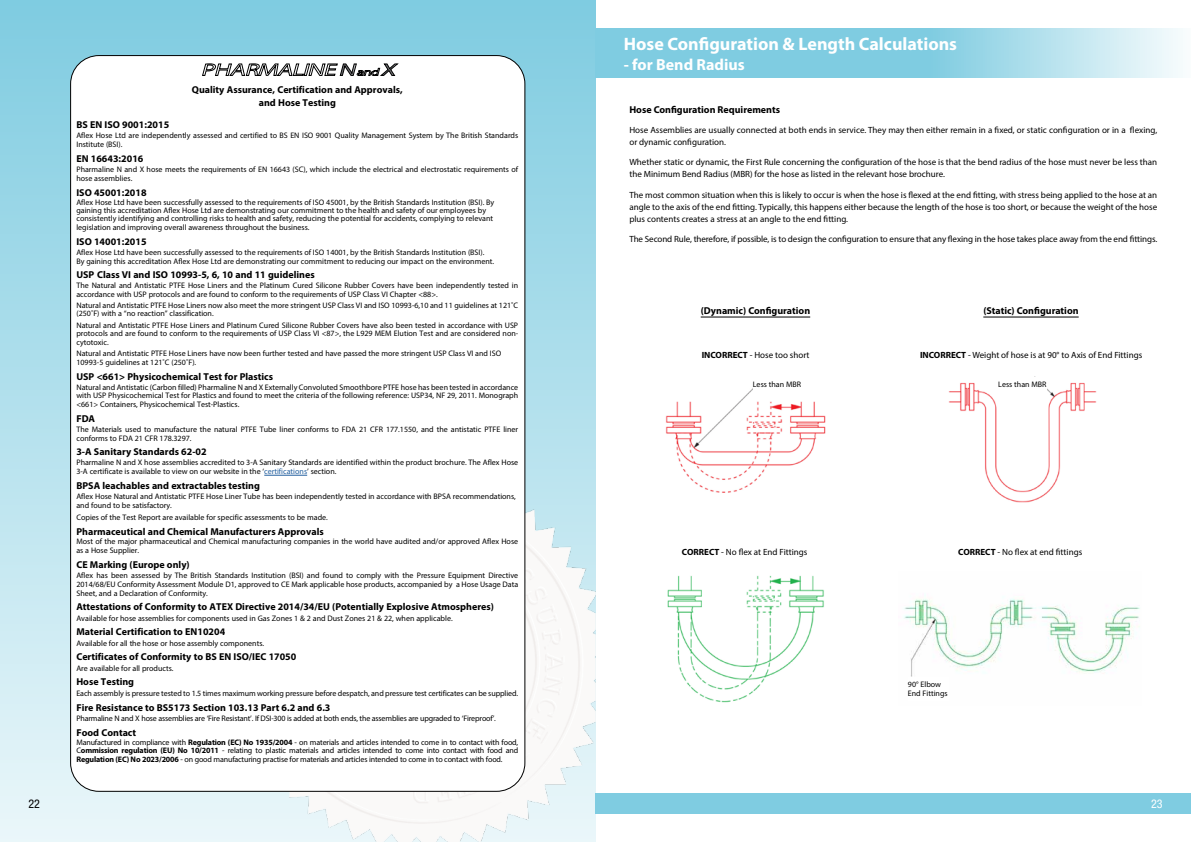
<style>
.page{position:relative;width:1191px;height:842px;background:#fff}
.page>*{position:absolute;margin:0;border:0;box-sizing:border-box;transform-origin:0 0}
.t1{font:700 18px "Myriad Pro";color:#fff}
.t2{font:700 16px "Myriad Pro";color:#fff}
.t3{font:condensed 12px "Helvetica Neue LT Std";color:#000}
.t4{font:condensed 12px "Helvetica Neue LT Std";color:#fff}
.t5{font:700 10px/13px "Myriad Pro";color:#000;text-align:center}
.t6{font:9px/12px "Myriad Pro";color:#000}
.t7{font:8px/9px "Myriad Pro";color:#000}
.t8{font:8px "Myriad Pro";letter-spacing:-.02em;color:#000}
.s1{color:#215e9e}
.s2{font-weight:700}
</style>
<div class="page">
<div style="left:0;top:0;width:595px;height:842px;background:linear-gradient(to bottom,#7dcade,#e5f1f4)"></div>
<img style="left:201px;top:415px;width:394px;height:427px">
<div style="left:71px;top:56px;width:454px;height:735px;background:#fff;border-radius:28px"></div>
<hr style="left:264px;top:475px;width:43px;height:1px;background:#215e9e">
<svg style="left:202px;top:64px;width:196px;height:12px"></svg>
<div style="left:595px;top:793px;width:596px;height:21px;background:#7fcce1"></div>
<svg style="left:595px;top:28px;width:585px;height:50px;background:#98d5e6"></svg>
<hr style="left:700px;top:316px;width:110px;height:1px;background:#000">
<hr style="left:983px;top:316px;width:95px;height:1px;background:#000">
<img style="left:665px;top:388px;width:161px;height:105px">
<div style="left:753px;top:377px;width:79px;height:13px;background:#fff"></div>
<img style="left:667px;top:575px;width:157px;height:128px">
<img style="left:948px;top:376px;width:149px;height:127px">
<div style="left:987px;top:377px;width:59px;height:13px;background:#fff"></div>
<img style="left:904px;top:599px;width:236px;height:78px">
<h3 class="t3" style="left:28px;top:796px;width:13px">22</h3>
<p class="t5" style="left:192px;top:83px;width:212px">Quality Assurance, Certification and Approvals, and Hose Testing</p>
<p class="t5" style="left:76px;top:118px;width:94px">BS EN ISO 9001:2015</p>
<p class="t7" style="left:76px;top:131px;width:443px">Aflex Hose Ltd are independently assessed and certified to BS EN ISO 9001 Quality Management System by The British Standards<br>Institute (BSI).</p>
<p class="t5" style="left:76px;top:152px;width:69px">EN 16643:2016</p>
<p class="t7" style="left:76px;top:165px;width:443px">Pharmaline N and X hose meets the requirements of EN 16643 (SC), which include the electrical and electrostatic requirements of hose assemblies.</p>
<p class="t5" style="left:76px;top:185px;width:72px">ISO 45001:2018</p>
<p class="t7" style="left:76px;top:198px;width:419px;line-height:8px">Aflex Hose Ltd have been successfully assessed to the requirements of ISO 45001, by the British Standards Institution (BSI). By gaining this accreditation Aflex Hose Ltd are demonstrating our commitment to the health and safety of our employees by consistently identifying and controlling risks to health and safety, reducing the potential for accidents, complying to relevant</p>
<p class="t7" style="left:76px;top:223px;width:234px">legislation and improving overall awareness throughout the business.</p>
<p class="t5" style="left:76px;top:234px;width:72px">ISO 14001:2015</p>
<p class="t7" style="left:76px;top:247px;width:419px">Aflex Hose Ltd have been successfully assessed to the requirements of ISO 14001, by the British Standards Institution (BSI).<br>By gaining this accreditation Aflex Hose Ltd are demonstrating our commitment to reducing our impact on the environment.</p>
<p class="t5" style="left:76px;top:268px;width:240px">USP Class VI and ISO 10993-5, 6, 10 and 11 guidelines</p>
<p class="t7" style="left:76px;top:281px;width:443px;line-height:8.5px">The Natural and Antistatic PTFE Hose Liners and the Platinum Cured Silicone Rubber Covers have been independently tested in accordance with USP protocols and are found to conform to the requirements of USP Class VI Chapter &lt;88&gt;.</p>
<p class="t7" style="left:76px;top:301px;width:443px;line-height:8.5px">Natural and Antistatic PTFE Hose Liners now also meet the more stringent USP Class VI and ISO 10993-6,10 and 11 guidelines at 121˚C (250˚F) with a “no reaction” classification.</p>
<p class="t7" style="left:76px;top:321px;width:443px;line-height:8.5px;text-align:justify">Natural and Antistatic PTFE Hose Liners and Platinum Cured Silicone Rubber Covers have also been tested in accordance with USP protocols and are found to conform to the requirements of USP Class VI &lt;87&gt;, the L929 MEM Elution Test and are considered non&shy;cytotoxic.</p>
<p class="t7" style="left:76px;top:349px;width:426px">Natural and Antistatic PTFE Hose Liners have now been further tested and have passed the more stringent USP Class VI and ISO<br>10993-5 guidelines at 121˚C (250˚F).</p>
<p class="t5" style="left:76px;top:370px;width:198px">USP &lt;661&gt; Physicochemical Test for Plastics</p>
<p class="t7" style="left:76px;top:383px;width:443px;line-height:8.7px;text-align:justify">Natural and Antistatic (Carbon filled) Pharmaline N and X Externally Convoluted Smoothbore PTFE hose has been tested in accordance with USP Physicochemical Test for Plastics and found to meet the criteria of the following reference: USP34, NF 29, 2011. Monograph &lt;661&gt; Containers, Physicochemical Test-Plastics.</p>
<p class="t5" style="left:76px;top:412px;width:20px">FDA</p>
<p class="t7" style="left:76px;top:424px;width:443px">The Materials used to manufacture the natural PTFE Tube liner conforms to FDA 21 CFR 177.1550, and the antistatic PTFE liner conforms to FDA 21 CFR 178.3297.</p>
<p class="t5" style="left:76px;top:445px;width:132px">3-A Sanitary Standards 62-02</p>
<p class="t7" style="left:76px;top:458px;width:443px">Pharmaline N and X hose assemblies accredited to 3-A Sanitary Standards are identified within the product brochure. The Aflex Hose<br>3-A certificate is available to view on our website in the ‘<span class="s1">certifications</span>’ section.</p>
<p class="t5" style="left:76px;top:479px;width:185px">BPSA leachables and extractables testing</p>
<p class="t7" style="left:76px;top:492px;width:441px">Aflex Hose Natural and Antistatic PTFE Hose Liner Tube has been independently tested in accordance with BPSA recommendations, and found to be satisfactory.</p>
<p class="t7" style="left:76px;top:512px;width:253px">Copies of the Test Report are available for specific assessments to be made.</p>
<p class="t5" style="left:76px;top:524px;width:249px">Pharmaceutical and Chemical Manufacturers Approvals</p>
<p class="t7" style="left:76px;top:537px;width:443px">Most of the major pharmaceutical and Chemical manufacturing companies in the world have audited and/or approved Aflex Hose as a Hose Supplier.</p>
<p class="t5" style="left:76px;top:558px;width:115px">CE Marking (Europe only)</p>
<p class="t7" style="left:76px;top:571px;width:443px;line-height:8.7px;text-align:justify">Aflex has been assessed by The British Standards Institution (BSI) and found to comply with the Pressure Equipment Directive 2014/68/EU Conformity Assessment Module D1, approved to CE Mark applicable hose products, accompanied by a Hose Usage Data Sheet, and a Declaration of Conformity.</p>
<p class="t5" style="left:76px;top:600px;width:419px">Attestations of Conformity to ATEX Directive 2014/34/EU (Potentially Explosive Atmospheres)</p>
<p class="t7" style="left:76px;top:613px;width:378px">Available for hose assemblies for components used in Gas Zones 1 &amp; 2 and Dust Zones 21 &amp; 22, when applicable.</p>
<p class="t5" style="left:76px;top:625px;width:150px">Material Certification to EN10204</p>
<p class="t7" style="left:76px;top:638px;width:189px">Available for all the hose or hose assembly components.</p>
<p class="t5" style="left:76px;top:650px;width:221px">Certificates of Conformity to BS EN ISO/IEC 17050</p>
<p class="t7" style="left:76px;top:663px;width:99px">Are available for all products.</p>
<p class="t5" style="left:76px;top:675px;width:59px">Hose Testing</p>
<p class="t7" style="left:76px;top:688px;width:443px">Each assembly is pressure tested to 1.5 times maximum working pressure before despatch, and pressure test certificates can be supplied.</p>
<p class="t5" style="left:76px;top:700px;width:256px">Fire Resistance to BS5173 Section 103.13 Part 6.2 and 6.3</p>
<p class="t8" style="left:76px;top:713px;width:421px">Pharmaline N and X hose assemblies are ‘Fire Resistant’. If DSI-300 is added at both ends, the assemblies are upgraded to ‘Fireproof’.</p>
<p class="t5" style="left:76px;top:725px;width:61px">Food Contact</p>
<p class="t7" style="left:76px;top:738px;width:443px;line-height:8.2px;text-align:justify">Manufactured in compliance with <span class="s2">Regulation (EC) No 1935/2004</span> - on materials and articles intended to come in to contact with food, C<span class="s2">ommission regulation (EU) No 10/2011</span> - relating to plastic materials and articles intended to come into contact with food and <span class="s2">Regulation (EC) No 2023/2006</span> - on good manufacturing practise for materials and articles intended to come in to contact with food.</p>
<h1 class="t1" style="left:624px;top:32px;width:335px">Hose Configuration &amp; Length Calculations</h1>
<h2 class="t2" style="left:624px;top:54px;width:122px">- for Bend Radius</h2>
<p class="t5" style="left:629px;top:103px;width:152px">Hose Configuration Requirements</p>
<p class="t6" style="left:629px;top:123px;width:529px">Hose Assemblies are usually connected at both ends in service. They may then either remain in a fixed, or static configuration or in a flexing, or dynamic configuration.</p>
<p class="t6" style="left:629px;top:156px;width:529px">Whether static or dynamic, the First Rule concerning the configuration of the hose is that the bend radius of the hose must never be less than the Minimum Bend Radius (MBR) for the hose as listed in the relevant hose brochure.</p>
<p class="t6" style="left:629px;top:188px;width:529px;text-align:justify">The most common situation when this is likely to occur is when the hose is flexed at the end fitting, with stress being applied to the hose at an angle to the axis of the end fitting. Typically, this happens either because the length of the hose is too short, or because the weight of the hose plus contents creates a stress at an angle to the end fitting.</p>
<p class="t6" style="left:629px;top:233px;width:529px">The Second Rule, therefore, if possible, is to design the configuration to ensure that any flexing in the hose takes place away from the end fittings.</p>
<p class="t5" style="left:700px;top:304px;width:111px">(Dynamic) Configuration</p>
<p class="t5" style="left:983px;top:304px;width:97px">(Static) Configuration</p>
<p class="t6" style="left:701px;top:349px;width:109px"><span class="s2">INCORRECT</span> - Hose too short</p>
<p class="t7" style="left:753px;top:379px;width:50px">Less than MBR</p>
<p class="t6" style="left:920px;top:349px;width:224px"><span class="s2">INCORRECT</span> - Weight of hose is at 90° to Axis of End Fittings</p>
<p class="t7" style="left:998px;top:379px;width:50px">Less than MBR</p>
<p class="t6" style="left:682px;top:546px;width:127px"><span class="s2">CORRECT</span> - No flex at End Fittings</p>
<p class="t6" style="left:958px;top:546px;width:125px"><span class="s2">CORRECT</span> - No flex at end fittings</p>
<p class="t7" style="left:908px;top:679px;width:41px;line-height:9.6px">90° Elbow<br>End Fittings</p>
<h3 class="t4" style="left:1151px;top:796px;width:13px">23</h3>
</div>
